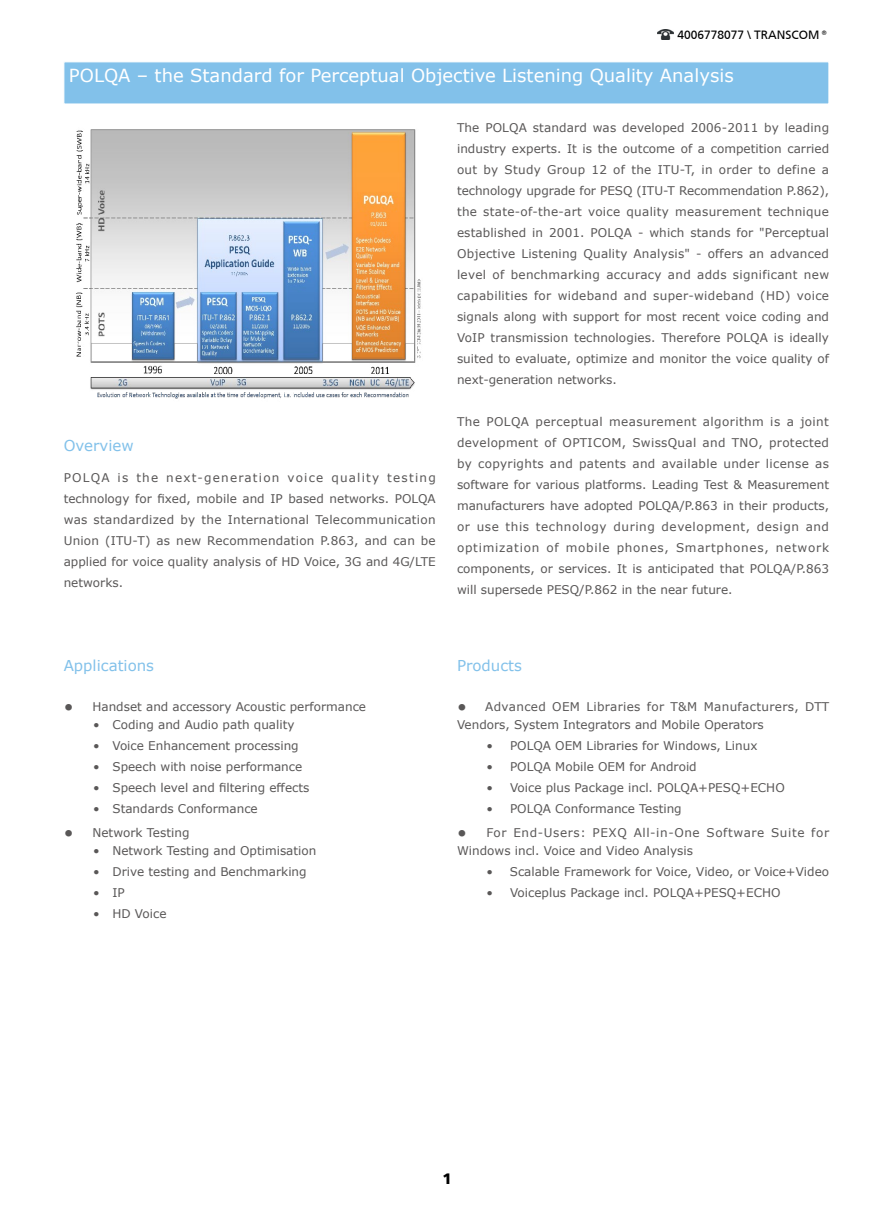
<style>
.page{position:relative;width:893px;height:1212px;background:#fff}
.page>*{position:absolute;margin:0;border:0;box-sizing:border-box;transform-origin:0 0}
.t1{font:18px "Verdana";color:#fff}
.t2{font:15px "Verdana";color:#82c1ea}
.t3{font:900 15px "Frutiger CE";color:#000}
.t4{font:12px/21px "Verdana";color:#595757;text-align:justify}
.t5{font:12px/18px "Verdana";letter-spacing:.04em;color:#595757}
.t6{font:12px "Frutiger CE";color:#000}
.s1{font-size:18px}
</style>
<div class="page">
<img style="left:657px;top:30px;width:16px;height:10px">
<img style="left:76px;top:129px;width:345px;height:270px">
<div style="left:64px;top:62px;width:765px;height:42px;background:#82c1ea;border:1px solid #fff"></div>
<p class="t6" style="left:677px;top:27px;width:153px">4006778077 \ TRANSCOM®</p>
<h1 class="t1" style="left:69px;top:64px;width:666px">POLQA – the Standard for Perceptual Objective Listening Quality Analysis</h1>
<p class="t2" style="left:64px;top:435px;width:72px">Overview</p>
<p class="t4" style="left:64px;top:467px;width:374px">POLQA is the next-generation voice quality testing technology for fixed, mobile and IP based networks. POLQA was standardized by the International Telecommunication Union (ITU-T) as new Recommendation P.863, and can be applied for voice quality analysis of HD Voice, 3G and 4G/LTE networks.</p>
<p class="t4" style="left:457px;top:117px;width:374px">The POLQA standard was developed 2006-2011 by leading industry experts. It is the outcome of a competition carried out by Study Group 12 of the ITU-T, in order to define a technology upgrade for PESQ (ITU-T Recommendation P.862), the state-of-the-art voice quality measurement technique established in 2001. POLQA - which stands for "Perceptual Objective Listening Quality Analysis" - offers an advanced level of benchmarking accuracy and adds significant new capabilities for wideband and super-wideband (HD) voice signals along with support for most recent voice coding and VoIP transmission technologies. Therefore POLQA is ideally suited to evaluate, optimize and monitor the voice quality of next-generation networks.</p>
<p class="t4" style="left:457px;top:411px;width:374px">The POLQA perceptual measurement algorithm is a joint development of OPTICOM, SwissQual and TNO, protected by copyrights and patents and available under license as software for various platforms. Leading Test &amp; Measurement manufacturers have adopted POLQA/P.863 in their products, or use this technology during development, design and optimization of mobile phones, Smartphones, network components, or services. It is anticipated that POLQA/P.863 will supersede PESQ/P.862 in the near future.</p>
<p class="t2" style="left:64px;top:655px;width:92px">Applications</p>
<p class="t4" style="left:64px;top:696px;width:304px"><span class="s1">•</span> Handset and accessory Acoustic performance</p>
<p class="t4" style="left:93px;top:714px;width:203px">• Coding and Audio path quality</p>
<p class="t4" style="left:93px;top:735px;width:207px">• Voice Enhancement processing</p>
<p class="t4" style="left:93px;top:756px;width:210px">• Speech with noise performance</p>
<p class="t4" style="left:93px;top:777px;width:218px">• Speech level and filtering effects</p>
<p class="t4" style="left:93px;top:798px;width:166px">• Standards Conformance</p>
<p class="t4" style="left:64px;top:822px;width:127px"><span class="s1">•</span> Network Testing</p>
<p class="t4" style="left:93px;top:840px;width:225px">• Network Testing and Optimisation</p>
<p class="t4" style="left:93px;top:861px;width:215px">• Drive testing and Benchmarking</p>
<p class="t4" style="left:93px;top:882px;width:33px">• IP</p>
<p class="t4" style="left:93px;top:903px;width:75px">• HD Voice</p>
<p class="t2" style="left:457px;top:655px;width:66px">Products</p>
<p class="t4" style="left:457px;top:697px;width:374px;line-height:18px"><span class="s1">•</span> Advanced OEM Libraries for T&amp;M Manufacturers, DTT<br>Vendors, System Integrators and Mobile Operators</p>
<p class="t4" style="left:487px;top:735px;width:272px">• POLQA OEM Libraries for Windows, Linux</p>
<p class="t4" style="left:487px;top:756px;width:212px">• POLQA Mobile OEM for Android</p>
<p class="t4" style="left:487px;top:777px;width:300px">• Voice plus Package incl. POLQA+PESQ+ECHO</p>
<p class="t4" style="left:487px;top:798px;width:197px">• POLQA Conformance Testing</p>
<p class="t5" style="left:457px;top:823px;width:374px"><span class="s1">•</span> For End-Users: PEXQ All-in-One Software Suite for<br>Windows incl. Voice and Video Analysis</p>
<p class="t4" style="left:486px;top:861px;width:344px">• Scalable Framework for Voice, Video, or Voice+Video</p>
<p class="t4" style="left:487px;top:882px;width:295px">• Voiceplus Package incl. POLQA+PESQ+ECHO</p>
<p class="t3" style="left:443px;top:1169px;width:11px">1</p>
</div>
